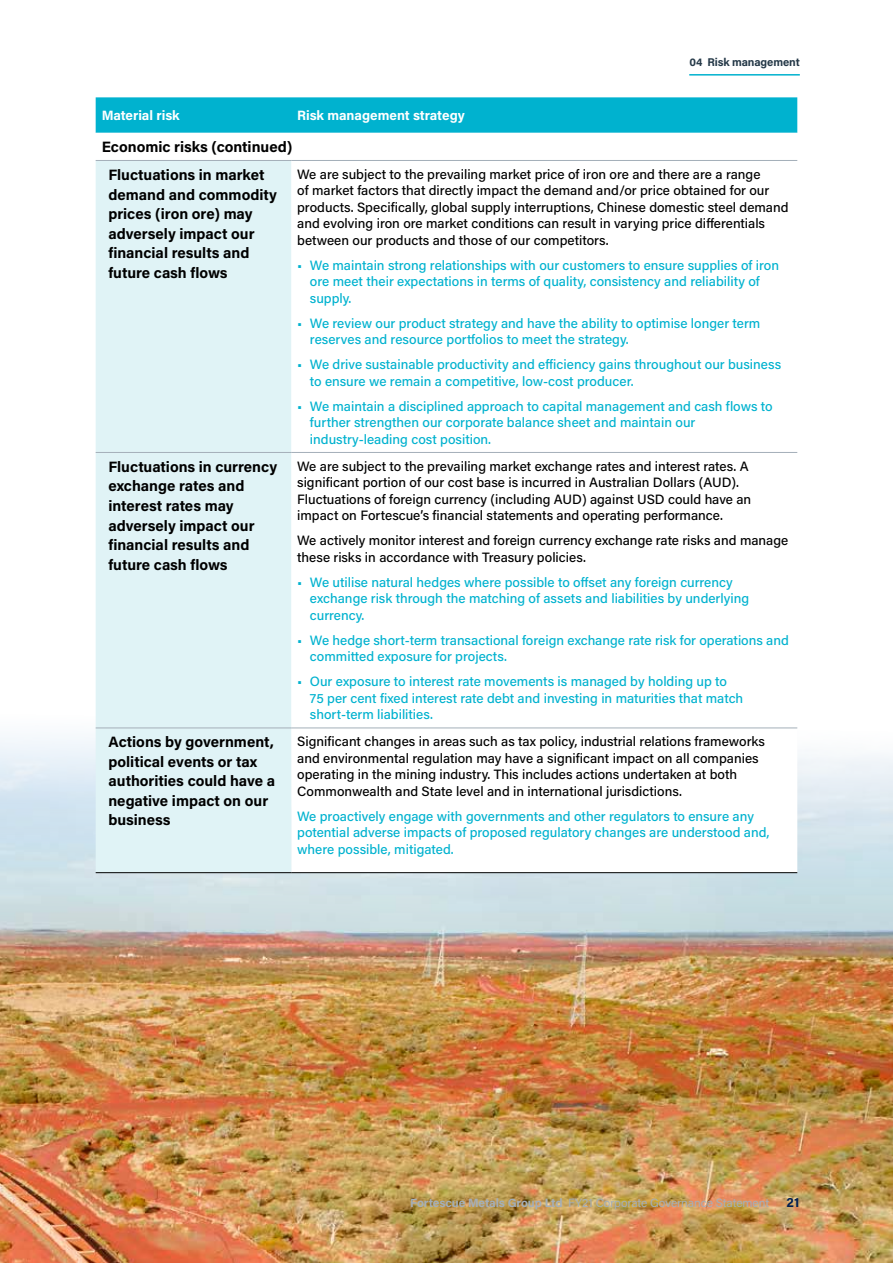
<style>
.page{position:relative;width:893px;height:1263px;background:#fff}
.page>*{position:absolute;margin:0;border:0;box-sizing:border-box;transform-origin:0 0}
.t1{font:700 15px/19.5px "Acumin Pro";color:#000}
.t2{font:500 13.5px/16.5px "Acumin Pro";color:#00b2cf}
.t3{font:500 13.5px/16.5px "Acumin Pro";color:#000}
.t4{font:700 13.5px "Acumin Pro";letter-spacing:-.005em;color:#fff}
.t5{font:700 13.5px "Acumin Pro";color:#001e51}
.t6{font:12px "Acumin Pro";letter-spacing:-.01em;color:#a4afb9}
.t7{font:700 11.25px "Acumin Pro";letter-spacing:-.01em;color:#253948}
.s1{font-weight:700}
</style>
<div class="page">
<img style="left:0;top:706px;width:893px;height:557px">
<hr style="left:689px;top:74px;width:111px;height:2px;background:#00b2cf">
<div style="left:96px;top:97px;width:701px;height:36px;background:#00b2cf"></div>
<svg style="left:291px;top:451px;width:506px;height:421px"></svg>
<div style="left:96px;top:161px;width:195px;height:711px;background:#e0f3f6"></div>
<hr style="left:96px;top:160px;width:195px;height:1px;background:#a4afb9">
<hr style="left:291px;top:160px;width:506px;height:1px;background:#a4afb9">
<hr style="left:96px;top:452px;width:195px;height:1px;background:#a4afb9">
<hr style="left:291px;top:452px;width:506px;height:1px;background:#a4afb9">
<hr style="left:96px;top:728px;width:195px;height:1px;background:#a4afb9">
<hr style="left:291px;top:728px;width:506px;height:1px;background:#a4afb9">
<hr style="left:96px;top:872px;width:195px;height:1px;background:#000">
<hr style="left:291px;top:872px;width:506px;height:1px;background:#000">
<p class="t7" style="left:689px;top:54px;width:112px">04 Risk management</p>
<p class="t4" style="left:102px;top:106px;width:80px">Material risk</p>
<p class="t4" style="left:297px;top:106px;width:169px">Risk management strategy</p>
<p class="t1" style="left:108px;top:132px;width:186px;line-height:28px;text-indent:-7px">Economic risks (continued)<br>Fluctuations in market</p>
<p class="t1" style="left:108px;top:184px;width:170px">demand and commodity prices (iron ore) may adversely impact our financial results and future cash flows</p>
<p class="t3" style="left:297px;top:165px;width:493px">We are subject to the prevailing market price of iron ore and there are a range<br>of market factors that directly impact the demand and/or price obtained for our products. Specifically, global supply interruptions, Chinese domestic steel demand and evolving iron ore market conditions can result in varying price differentials between our products and those of our competitors.</p>
<p class="t2" style="left:310px;top:256px;width:471px;text-indent:-13px">• We maintain strong relationships with our customers to ensure supplies of iron ore meet their expectations in terms of quality, consistency and reliability of supply.</p>
<p class="t2" style="left:310px;top:314px;width:452px;text-indent:-13px">• We review our product strategy and have the ability to optimise longer term reserves and resource portfolios to meet the strategy.</p>
<p class="t2" style="left:310px;top:356px;width:473px;text-indent:-13px">• We drive sustainable productivity and efficiency gains throughout our business to ensure we remain a competitive, low-cost producer.</p>
<p class="t2" style="left:310px;top:397px;width:464px;text-indent:-13px">• We maintain a disciplined approach to capital management and cash flows to further strengthen our corporate balance sheet and maintain our industry-leading cost position.</p>
<p class="t1" style="left:108px;top:456px;width:170px">Fluctuations in currency exchange rates and interest rates may adversely impact our financial results and future cash flows</p>
<p class="t3" style="left:297px;top:457px;width:456px">We are subject to the prevailing market exchange rates and interest rates. A significant portion of our cost base is incurred in Australian Dollars (AUD).<br>Fluctuations of foreign currency (including AUD) against USD could have an impact on Fortescue’s financial statements and operating performance.</p>
<p class="t3" style="left:297px;top:532px;width:493px">We actively monitor interest and foreign currency exchange rate risks and manage these risks in accordance with Treasury policies.</p>
<p class="t2" style="left:310px;top:573px;width:441px;text-indent:-13px">• We utilise natural hedges where possible to offset any foreign currency exchange risk through the matching of assets and liabilities by underlying currency.</p>
<p class="t2" style="left:310px;top:631px;width:481px;text-indent:-13px">• We hedge short-term transactional foreign exchange rate risk for operations and committed exposure for projects.</p>
<p class="t2" style="left:310px;top:673px;width:435px;text-indent:-13px">• Our exposure to interest rate movements is managed by holding up to<br>75 per cent fixed interest rate debt and investing in maturities that match short-term liabilities.</p>
<p class="t1" style="left:108px;top:732px;width:168px">Actions by government, political events or tax authorities could have a negative impact on our business</p>
<p class="t3" style="left:297px;top:733px;width:469px">Significant changes in areas such as tax policy, industrial relations frameworks and environmental regulation may have a significant impact on all companies operating in the mining industry. This includes actions undertaken at both Commonwealth and State level and in international jurisdictions.</p>
<p class="t2" style="left:297px;top:807px;width:474px">We proactively engage with governments and other regulators to ensure any potential adverse impacts of proposed regulatory changes are understood and, where possible, mitigated.</p>
<p class="t6" style="left:410px;top:1194px;width:361px"><span class="s1">Fortescue Metals Group Ltd</span> FY21 Corporate Governance Statement</p>
<p class="t5" style="left:787px;top:1193px;width:14px">21</p>
</div>
